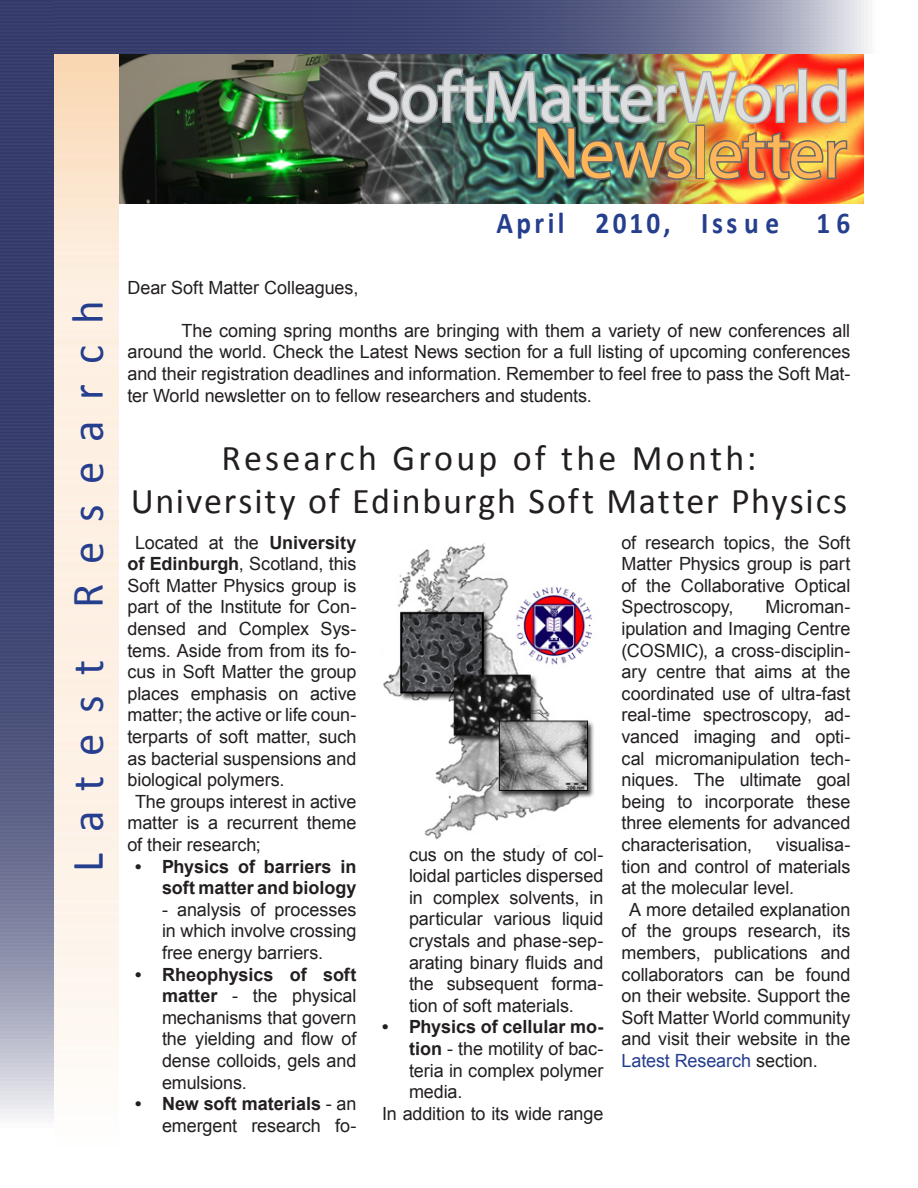
<style>
.page{position:relative;width:918px;height:1188px;background:#fff}
.page>*{position:absolute;margin:0;border:0;box-sizing:border-box;transform-origin:0 0}
.Heading1{font:72.75px "Myriad Pro";letter-spacing:-.015em;color:#dddee0}
.t1{font:72.75px "Myriad Pro";letter-spacing:-.015em;color:#ffb658}
.t2{font:45.45px "Calibri";letter-spacing:.445em;color:#253f8e}
.Article_Heading{font:36.3px "Calibri";letter-spacing:.055em;color:#231f20}
.Article_Heading-2{font:36.3px "Calibri";letter-spacing:.09em;color:#231f20}
.DateHeading{font:700 30.3px "Calibri";letter-spacing:.125em;color:#253f8e;scale:.9 1}
.t3{font:18.15px/21.6px "Arial";letter-spacing:-.005em;color:#231f20;text-align:justify}
.t4{font:700 18.15px/21.6px "Arial";color:#231f20;text-align:right}
.s1{font-weight:700}
.s2{color:#253f8e}
</style>
<div class="page">
<img style="left:119px;top:54px;width:745px;height:150px">
<img style="left:54px;top:0;width:814px;height:54px">
<img style="left:0;top:0;width:54px;height:1119px">
<img style="left:364px;top:66px;width:485px;height:116px">
<img style="left:383px;top:543px;width:211px;height:304px">
<p class="t2" style="left:60px;top:872px;width:573px;rotate:-90deg">Latest Research</p>
<p class="Heading1" style="left:365px;top:52px;width:487px">SoftMatterWorld</p>
<p class="t1" style="left:532px;top:108px;width:316px">Newsletter</p>
<p class="DateHeading" style="left:496px;top:204px;width:395px">April 2010, Iss u e 16</p>
<p class="t3" style="left:128px;top:277px;width:232px">Dear Soft Matter Colleagues,</p>
<p class="t3" style="left:128px;top:320px;width:724px;text-indent:54px">The coming spring months are bringing with them a variety of new conferences all around the world. Check the Latest News section for a full listing of upcoming conferences and their registration deadlines and information. Remember to feel free to pass the Soft Mat&shy;ter World newsletter on to fellow researchers and students.</p>
<p class="Article_Heading-2" style="left:222px;top:435px;width:536px">Research Group of the Month:</p>
<p class="Article_Heading" style="left:131px;top:478px;width:718px">University of Edinburgh Soft Matter Physics</p>
<p class="t3" style="left:128px;top:532px;width:230px;text-indent:8px">Located at the <span class="s1">University of Edinburgh</span>, Scotland, this Soft Matter Physics group is part of the Institute for Con&shy;densed and Complex Sys&shy;tems. Aside from from its fo&shy;cus in Soft Matter the group places emphasis on active matter; the active or life coun&shy;terparts of soft matter, such as bacterial suspensions and biological polymers.</p>
<p class="t3" style="left:128px;top:791px;width:230px;text-indent:8px">The groups interest in active matter is a recurrent theme of their research;</p>
<p class="t4" style="left:135px;top:856px;width:223px">• Physics of barriers in soft matter and biology</p>
<p class="t3" style="left:162px;top:899px;width:196px">- analysis of processes in which involve crossing free energy barriers.</p>
<p class="t3" style="left:162px;top:964px;width:196px;text-indent:-27px"><span class="s1">• Rheophysics of soft matter</span> - the physical mechanisms that govern the yielding and flow of dense colloids, gels and emulsions.</p>
<p class="t3" style="left:135px;top:1093px;width:223px;text-align:right"><span class="s1">• New soft materials</span> - an emergent research fo-</p>
<p class="t3" style="left:409px;top:844px;width:196px">cus on the study of col&shy;loidal particles dispersed in complex solvents, in particular various liquid crystals and phase-sep&shy;arating binary fluids and the subsequent forma&shy;tion of soft materials.</p>
<p class="t3" style="left:409px;top:1016px;width:196px;text-indent:-27px"><span class="s1">• Physics of cellular mo&shy;tion</span> - the motility of bac&shy;teria in complex polymer media.</p>
<p class="t3" style="left:382px;top:1103px;width:223px">In addition to its wide range</p>
<p class="t3" style="left:621px;top:532px;width:230px">of research topics, the Soft Matter Physics group is part of the Collaborative Optical Spectroscopy,</p>
<p class="t3" style="left:621px;top:596px;width:230px;text-indent:144px">Microman&shy;ipulation and Imaging Centre (COSMIC), a cross-disciplin&shy;ary centre that aims at the coordinated use of ultra-fast real-time spectroscopy, ad&shy;vanced imaging and opti&shy;cal micromanipulation tech&shy;niques. The ultimate goal being to incorporate these three elements for advanced characterisation,</p>
<p class="t3" style="left:621px;top:834px;width:230px;text-indent:155px">visualisa&shy;tion and control of materials at the molecular level.</p>
<p class="t3" style="left:621px;top:899px;width:230px;text-indent:8px">A more detailed explanation of the groups research, its members, publications and collaborators can be found on their website. Support the Soft Matter World community and visit their website in the <span class="s2">Latest Research</span> section.</p>
</div>
